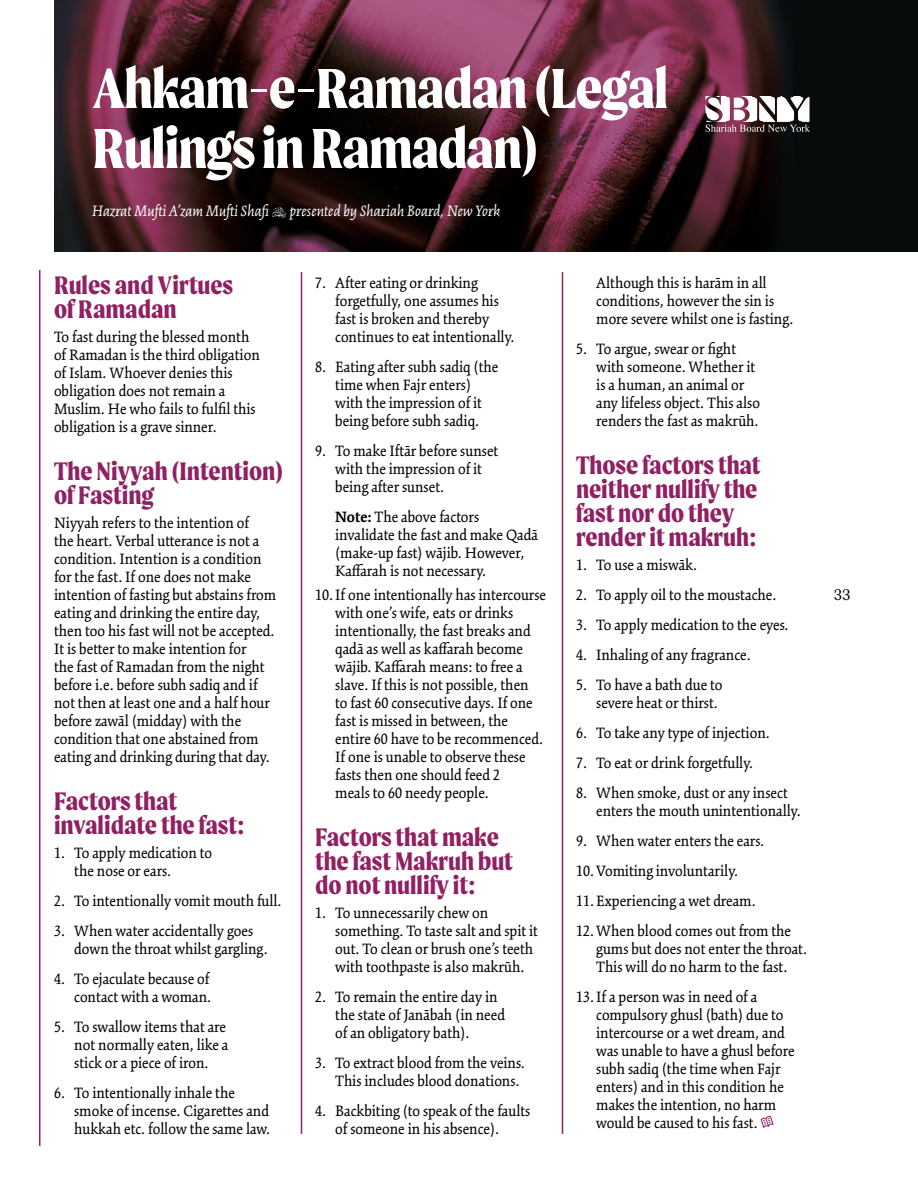
<style>
.page{position:relative;width:918px;height:1188px;background:#fff}
.page>*{position:absolute;margin:0;border:0;box-sizing:border-box;transform-origin:0 0}
.Article_Title{font:700 60px/60px "Moret";letter-spacing:-.02em;color:#fff}
.t1{font:700 27px/24px "Moret";color:#902062}
.Indent__Quotation{font:16.5px/18px "Kinesis Pro 3";color:#000}
.Byline{font:italic 16.5px "Kinesis Pro 3";color:#fff}
.t2{font:16.5px "Moret";color:#000}
.s1{font-weight:700}
</style>
<div class="page">
<svg style="left:761px;top:1116px;width:13px;height:12px"></svg>
<hr style="left:301px;top:272px;width:1px;height:862px;background:#902062">
<hr style="left:562px;top:272px;width:1px;height:862px;background:#902062">
<svg style="left:55px;top:0;width:863px;height:252px;background:#3a1a24"></svg>
<hr style="left:39px;top:270px;width:1px;height:876px;background:#902062">
<svg style="left:705px;top:96px;width:105px;height:36px"></svg>
<svg style="left:273px;top:207px;width:13px;height:10px"></svg>
<p class="Article_Title" style="left:92px;top:58px;width:578px">Ahkam-e-Ramadan (Legal<br>Rulings in Ramadan)</p>
<p class="Byline" style="left:92px;top:202px;width:410px">Hazrat Mufti A’zam Mufti Shafi presented by Shariah Board, New York</p>
<h3 class="t1" style="left:54px;top:273px;width:181px">Rules and Virtues of Ramadan</h3>
<p class="Indent__Quotation" style="left:54px;top:328px;width:207px">To fast during the blessed month of Ramadan is the third obligation of Islam. Whoever denies this obligation does not remain a<br>Muslim. He who fails to fulfil this obligation is a grave sinner.</p>
<h3 class="t1" style="left:54px;top:459px;width:231px">The Niyyah (Intention) of Fasting</h3>
<p class="Indent__Quotation" style="left:54px;top:514px;width:224px">Niyyah refers to the intention of<br>the heart. Verbal utterance is not a condition. Intention is a condition for the fast. If one does not make intention of fasting but abstains from eating and drinking the entire day, then too his fast will not be accepted.<br>It is better to make intention for<br>the fast of Ramadan from the night before i.e. before subh sadiq and if not then at least one and a half hour before zawāl (midday) with the condition that one abstained from eating and drinking during that day.</p>
<h3 class="t1" style="left:54px;top:789px;width:192px">Factors that invalidate the fast:</h3>
<p class="Indent__Quotation" style="left:74px;top:844px;width:139px;text-indent:-20px">1. To apply medication to the nose or ears.</p>
<p class="Indent__Quotation" style="left:54px;top:892px;width:229px">2. To intentionally vomit mouth full.</p>
<p class="Indent__Quotation" style="left:74px;top:922px;width:195px;text-indent:-20px">3. When water accidentally goes down the throat whilst gargling.</p>
<p class="Indent__Quotation" style="left:54px;top:970px;width:159px;text-align:right">4. To ejaculate because of contact with a woman.</p>
<p class="Indent__Quotation" style="left:74px;top:1018px;width:156px;text-indent:-20px">5. To swallow items that are not normally eaten, like a stick or a piece of iron.</p>
<p class="Indent__Quotation" style="left:74px;top:1084px;width:197px;text-indent:-20px">6. To intentionally inhale the smoke of incense. Cigarettes and hukkah etc. follow the same law.</p>
<p class="Indent__Quotation" style="left:335px;top:274px;width:181px;text-indent:-20px">7. After eating or drinking forgetfully, one assumes his fast is broken and thereby continues to eat intentionally.</p>
<p class="Indent__Quotation" style="left:315px;top:358px;width:185px;text-align:center">8. Eating after subh sadiq (the time when Fajr enters)<br>with the impression of it being before subh sadiq.</p>
<p class="Indent__Quotation" style="left:335px;top:442px;width:165px;text-indent:-20px">9. To make Iftār before sunset with the impression of it being after sunset.</p>
<p class="Indent__Quotation" style="left:335px;top:508px;width:204px"><span class="s1">Note:</span> The above factors invalidate the fast and make Qadā (make-up fast) wājib. However,<br>Kaffarah is not necessary.</p>
<p class="Indent__Quotation" style="left:335px;top:586px;width:212px;text-indent:-20px">10.If one intentionally has intercourse with one’s wife, eats or drinks intentionally, the fast breaks and qadā as well as kaffarah become wājib. Kaffarah means: to free a slave. If this is not possible, then<br>to fast 60 consecutive days. If one fast is missed in between, the entire 60 have to be recommenced.<br>If one is unable to observe these fasts then one should feed 2<br>meals to 60 needy people.</p>
<h3 class="t1" style="left:315px;top:825px;width:199px">Factors that make the fast Makruh but do not nullify it:</h3>
<p class="Indent__Quotation" style="left:335px;top:904px;width:204px;text-indent:-20px">1. To unnecessarily chew on something. To taste salt and spit it out. To clean or brush one’s teeth with toothpaste is also makrūh.</p>
<p class="Indent__Quotation" style="left:335px;top:988px;width:171px;text-indent:-20px">2. To remain the entire day in the state of Janābah (in need of an obligatory bath).</p>
<p class="Indent__Quotation" style="left:335px;top:1054px;width:191px;text-indent:-20px">3. To extract blood from the veins.<br>This includes blood donations.</p>
<p class="Indent__Quotation" style="left:335px;top:1102px;width:197px;text-indent:-20px">4. Backbiting (to speak of the faults of someone in his absence).</p>
<p class="Indent__Quotation" style="left:596px;top:274px;width:199px">Although this is harām in all conditions, however the sin is more severe whilst one is fasting.</p>
<p class="Indent__Quotation" style="left:596px;top:340px;width:165px;text-indent:-20px">5. To argue, swear or fight with someone. Whether it is a human, an animal or any lifeless object. This also renders the fast as makrūh.</p>
<h3 class="t1" style="left:576px;top:453px;width:186px">Those factors that neither nullify the fast nor do they render it makruh:</h3>
<p class="Indent__Quotation" style="left:576px;top:556px;width:123px">1. To use a miswāk.</p>
<p class="Indent__Quotation" style="left:576px;top:586px;width:202px">2. To apply oil to the moustache.</p>
<p class="Indent__Quotation" style="left:576px;top:616px;width:214px">3. To apply medication to the eyes.</p>
<p class="Indent__Quotation" style="left:576px;top:646px;width:176px">4. Inhaling of any fragrance.</p>
<p class="Indent__Quotation" style="left:576px;top:676px;width:148px;text-align:right">5. To have a bath due to severe heat or thirst.</p>
<p class="Indent__Quotation" style="left:576px;top:724px;width:195px">6. To take any type of injection.</p>
<p class="Indent__Quotation" style="left:576px;top:754px;width:179px">7. To eat or drink forgetfully.</p>
<p class="Indent__Quotation" style="left:596px;top:784px;width:206px;text-indent:-20px">8. When smoke, dust or any insect enters the mouth unintentionally.</p>
<p class="Indent__Quotation" style="left:576px;top:832px;width:190px">9. When water enters the ears.</p>
<p class="Indent__Quotation" style="left:576px;top:862px;width:164px">10.Vomiting involuntarily.</p>
<p class="Indent__Quotation" style="left:576px;top:892px;width:181px">11. Experiencing a wet dream.</p>
<p class="Indent__Quotation" style="left:596px;top:922px;width:212px;text-indent:-20px">12.When blood comes out from the gums but does not enter the throat.<br>This will do no harm to the fast.</p>
<p class="Indent__Quotation" style="left:596px;top:988px;width:200px;text-indent:-20px">13.If a person was in need of a compulsory ghusl (bath) due to intercourse or a wet dream, and was unable to have a ghusl before subh sadiq (the time when Fajr enters) and in this condition he makes the intention, no harm would be caused to his fast.</p>
<p class="t2" style="left:834px;top:585px;width:18px">33</p>
</div>
